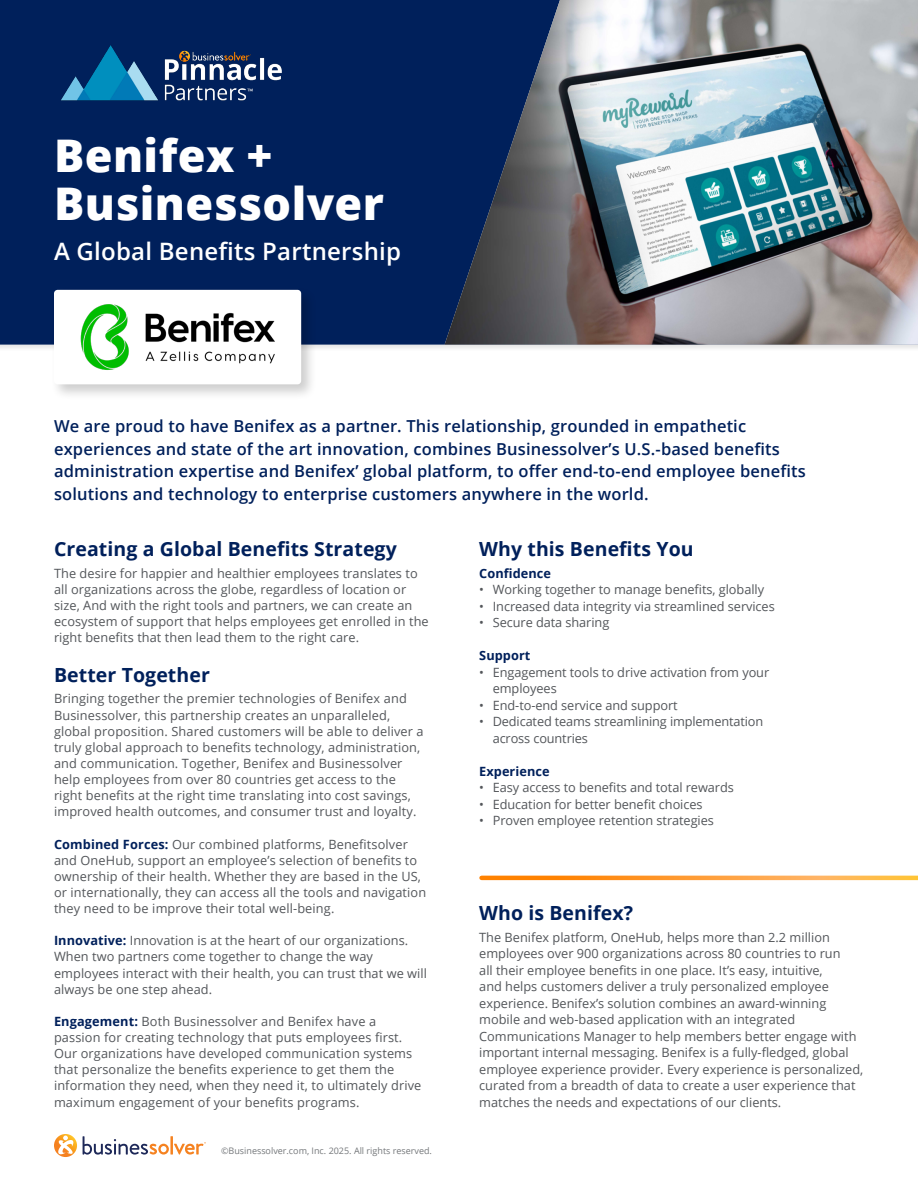
<style>
.page{position:relative;width:918px;height:1188px;background:#fff}
.page>*{position:absolute;margin:0;border:0;box-sizing:border-box;transform-origin:0 0}
.t1{font:800 45px/48px "Open Sans";letter-spacing:.01em;color:#fff}
.t2{font:600 24px "Open Sans";letter-spacing:.01em;color:#fff}
.t3{font:700 19.5px "Open Sans";letter-spacing:.005em;color:#00205b}
.t4{font:600 16.5px/22.5px "Open Sans";letter-spacing:.01em;color:#00205b}
.t5{font:12.75px/16.2px "Open Sans";letter-spacing:.005em;color:#53565a}
.t6{font:700 12.75px "Open Sans";letter-spacing:.005em;color:#00205b}
.t7{font:9px "Open Sans";color:#75787b}
.s1{font-weight:700;color:#00205b}
</style>
<div class="page">
<svg style="left:482px;top:876px;width:436px;height:4px;background:#ff9e30"></svg>
<div style="left:0;top:0;width:445px;height:345px;background:#00205b"></div>
<div style="left:50px;top:286px;width:267px;height:114px;background:#000;opacity:.2"></div>
<div style="left:54px;top:290px;width:247px;height:94px;background:#fff;border-radius:4px"></div>
<img style="left:445px;top:0;width:473px;height:345px">
<img style="left:54px;top:32px;width:247px;height:85px">
<img style="left:81px;top:304px;width:194px;height:66px">
<svg style="left:54px;top:1134px;width:23px;height:23px"></svg>
<svg style="left:83px;top:1136px;width:123px;height:19px"></svg>
<h1 class="t1" style="left:54px;top:129px;width:332px">Benifex +<br>Businessolver</h1>
<h2 class="t2" style="left:54px;top:235px;width:349px">A Global Benefits Partnership</h2>
<p class="t4" style="left:54px;top:415px;width:753px">We are proud to have Benifex as a partner. This relationship, grounded in empathetic experiences and state of the art innovation, combines Businessolver’s U.S.-based benefits administration expertise and Benifex’ global platform, to offer end-to-end employee benefits solutions and technology to enterprise customers anywhere in the world.</p>
<h3 class="t3" style="left:479px;top:535px;width:216px">Why this Benefits You</h3>
<p class="t6" style="left:479px;top:564px;width:73px">Confidence</p>
<p class="t5" style="left:479px;top:581px;width:286px">• Working together to manage benefits, globally</p>
<p class="t5" style="left:479px;top:598px;width:297px">• Increased data integrity via streamlined services</p>
<p class="t5" style="left:479px;top:614px;width:132px">• Secure data sharing</p>
<p class="t6" style="left:479px;top:647px;width:53px">Support</p>
<p class="t5" style="left:493px;top:664px;width:278px;text-indent:-14px">• Engagement tools to drive activation from your employees</p>
<p class="t5" style="left:479px;top:697px;width:200px">• End-to-end service and support</p>
<p class="t5" style="left:493px;top:713px;width:272px;text-indent:-14px">• Dedicated teams streamlining implementation across countries</p>
<p class="t6" style="left:479px;top:762px;width:72px">Experience</p>
<p class="t5" style="left:479px;top:779px;width:256px">• Easy access to benefits and total rewards</p>
<p class="t5" style="left:479px;top:796px;width:225px">• Education for better benefit choices</p>
<p class="t5" style="left:479px;top:812px;width:236px">• Proven employee retention strategies</p>
<h3 class="t3" style="left:54px;top:535px;width:344px">Creating a Global Benefits Strategy</h3>
<p class="t5" style="left:54px;top:564px;width:376px">The desire for happier and healthier employees translates to all organizations across the globe, regardless of location or size, And with the right tools and partners, we can create an ecosystem of support that helps employees get enrolled in the right benefits that then lead them to the right care.</p>
<h3 class="t3" style="left:54px;top:661px;width:157px">Better Together</h3>
<p class="t5" style="left:54px;top:690px;width:371px">Bringing together the premier technologies of Benifex and Businessolver, this partnership creates an unparalleled, global proposition. Shared customers will be able to deliver a truly global approach to benefits technology, administration, and communication. Together, Benifex and Businessolver help employees from over 80 countries get access to the right benefits at the right time translating into cost savings, improved health outcomes, and consumer trust and loyalty.</p>
<p class="t5" style="left:54px;top:836px;width:374px"><span class="s1">Combined Forces:</span> Our combined platforms, Benefitsolver and OneHub, support an employee’s selection of benefits to ownership of their health. Whether they are based in the US, or internationally, they can access all the tools and navigation they need to be improve their total well-being.</p>
<p class="t5" style="left:54px;top:932px;width:375px"><span class="s1">Innovative:</span> Innovation is at the heart of our organizations.<br>When two partners come together to change the way employees interact with their health, you can trust that we will always be one step ahead.</p>
<p class="t5" style="left:54px;top:1013px;width:369px"><span class="s1">Engagement:</span> Both Businessolver and Benifex have a passion for creating technology that puts employees first.<br>Our organizations have developed communication systems that personalize the benefits experience to get them the information they need, when they need it, to ultimately drive maximum engagement of your benefits programs.</p>
<h3 class="t3" style="left:479px;top:899px;width:155px">Who is Benifex?</h3>
<p class="t5" style="left:479px;top:928px;width:386px">The Benifex platform, OneHub, helps more than 2.2 million employees over 900 organizations across 80 countries to run<br>all their employee benefits in one place. It’s easy, intuitive,<br>and helps customers deliver a truly personalized employee experience. Benifex’s solution combines an award-winning mobile and web-based application with an integrated Communications Manager to help members better engage with important internal messaging. Benifex is a fully-fledged, global employee experience provider. Every experience is personalized, curated from a breadth of data to create a user experience that matches the needs and expectations of our clients.</p>
<p class="t7" style="left:221px;top:1144px;width:212px">©Businessolver.com, Inc. 2025. All rights reserved.</p>
</div>
